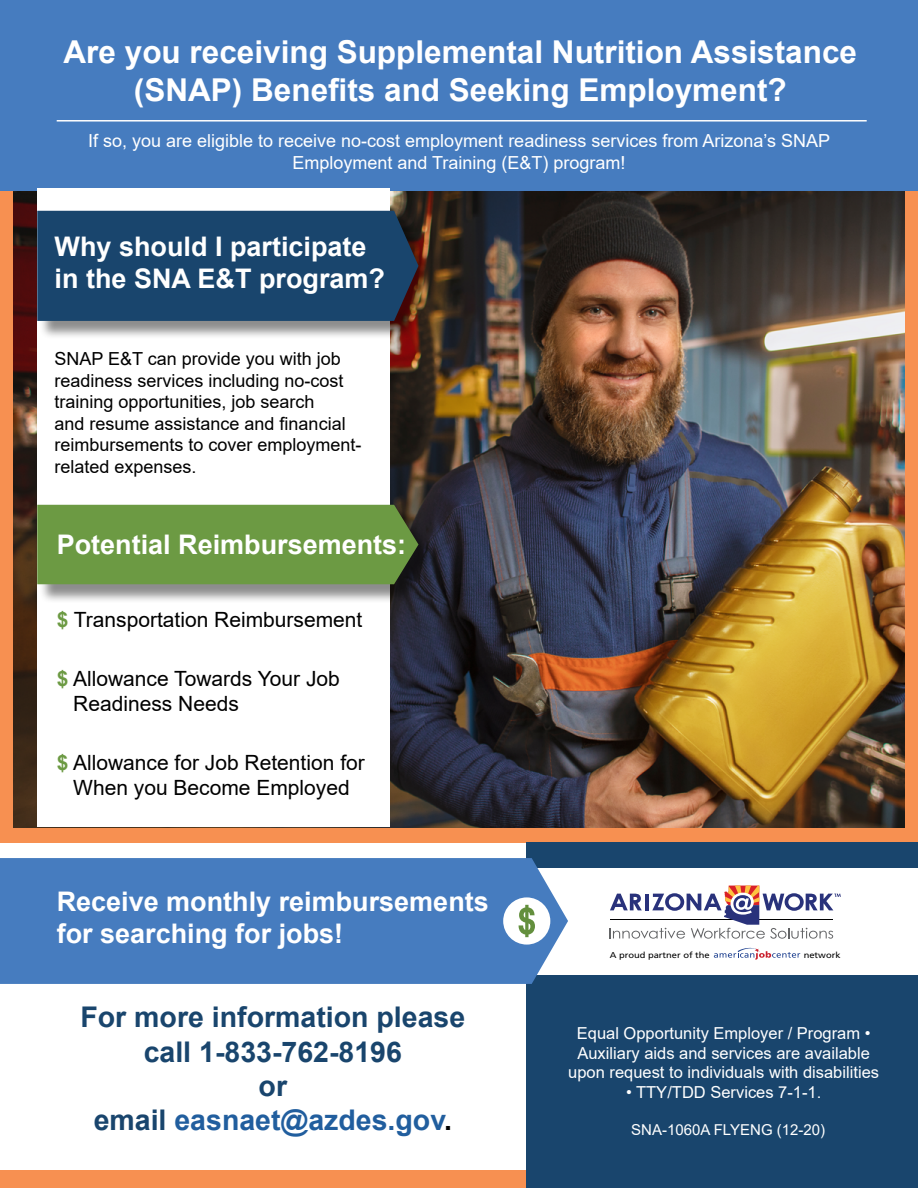
<style>
.page{position:relative;width:918px;height:1188px;background:#fff}
.page>*{position:absolute;margin:0;border:0;box-sizing:border-box;transform-origin:0 0}
.t1{font:700 31.5px/37.8px "Arial";color:#fff;text-align:center}
.t2{font:700 28.5px/34.2px "Arial";color:#19456d;text-align:center}
.t3{font:700 27px/32.4px "Arial";color:#fff}
.t4{font:21px/25.2px "Arial";color:#000}
.t5{font:18px/21.6px "Arial";color:#000}
.t6{font:18px/21.6px "Arial";color:#fff;text-align:center}
.t7{font:16.5px/19.8px "Arial";color:#fff;text-align:center}
.t8{font:15px "Arial";color:#fff}
.t9{font:8.55px "Frutiger";color:#000;scale:1.1 1}
.s1{font-weight:700;color:#6c9a43}
.s2{color:#215e9e}
.s3{color:#000}
</style>
<div class="page">
<div style="left:0;top:1171px;width:538px;height:17px;background:#f79051"></div>
<div style="left:0;top:191px;width:918px;height:652px;background:#f79051"></div>
<img style="left:14px;top:190px;width:890px;height:637px">
<div style="left:0;top:0;width:918px;height:190px;background:#467cbf"></div>
<div style="left:527px;top:843px;width:391px;height:345px;background:#19456d"></div>
<div style="left:37px;top:189px;width:352px;height:638px;background:#fff"></div>
<div style="left:39px;top:507px;width:398px;height:96px;background:#000;opacity:.45"></div>
<div style="left:37px;top:505px;width:382px;height:79px;background:#6c9a43"></div>
<div style="left:529px;top:869px;width:389px;height:106px;background:#fff"></div>
<div style="left:39px;top:213px;width:398px;height:127px;background:#000;opacity:.45"></div>
<div style="left:37px;top:211px;width:382px;height:110px;background:#19456d"></div>
<div style="left:0;top:858px;width:568px;height:126px;background:#467cbf"></div>
<hr style="left:57px;top:120px;width:810px;height:2px;background:#fff">
<div style="left:503px;top:897px;width:47px;height:48px;background:#fff;border-radius:50%"></div>
<svg style="left:519px;top:905px;width:16px;height:32px"></svg>
<svg style="left:609px;top:886px;width:232px;height:53px"></svg>
<svg style="left:714px;top:948px;width:86px;height:12px"></svg>
<h1 class="t1" style="left:64px;top:34px;width:795px">Are you receiving Supplemental Nutrition Assistance (SNAP) Benefits and Seeking Employment?</h1>
<p class="t6" style="left:88px;top:130px;width:743px">If so, you are eligible to receive no-cost employment readiness services from Arizona’s SNAP<br>Employment and Training (E&amp;T) program!</p>
<h3 class="t3" style="left:55px;top:230px;width:332px">Why should I participate in the SNA E&amp;T program?</h3>
<p class="t5" style="left:55px;top:348px;width:309px">SNAP E&amp;T can provide you with job readiness services including no-cost training opportunities, job search<br>and resume assistance and financial reimbursements to cover employment&shy;related expenses.</p>
<h3 class="t3" style="left:57px;top:529px;width:351px">Potential Reimbursements:</h3>
<p class="t4" style="left:57px;top:607px;width:307px"><span class="s1">$</span> Transportation Reimbursement</p>
<p class="t4" style="left:73px;top:666px;width:268px;text-indent:-17px"><span class="s1">$</span> Allowance Towards Your Job<br>Readiness Needs</p>
<p class="t4" style="left:57px;top:750px;width:310px;text-align:center"><span class="s1">$</span> Allowance for Job Retention for<br>When you Become Employed</p>
<h3 class="t3" style="left:57px;top:886px;width:434px">Receive monthly reimbursements for searching for jobs!</h3>
<h2 class="t2" style="left:80px;top:1001px;width:386px">For more information please call 1-833-762-8196<br>or<br>email <span class="s2">easnaet@azdes.gov</span><span class="s3">.</span></h2>
<p class="t9" style="left:610px;top:950px;width:92px">A proud partner of the</p>
<p class="t9" style="left:804px;top:950px;width:35px">network</p>
<p class="t7" style="left:568px;top:1023px;width:312px">Equal Opportunity Employer / Program •<br>Auxiliary aids and services are available upon request to individuals with disabilities</p>
<p class="t7" style="left:626px;top:1082px;width:197px">• TTY/TDD Services 7-1-1.</p>
<p class="t8" style="left:631px;top:1119px;width:195px">SNA-1060A FLYENG (12-20)</p>
</div>
